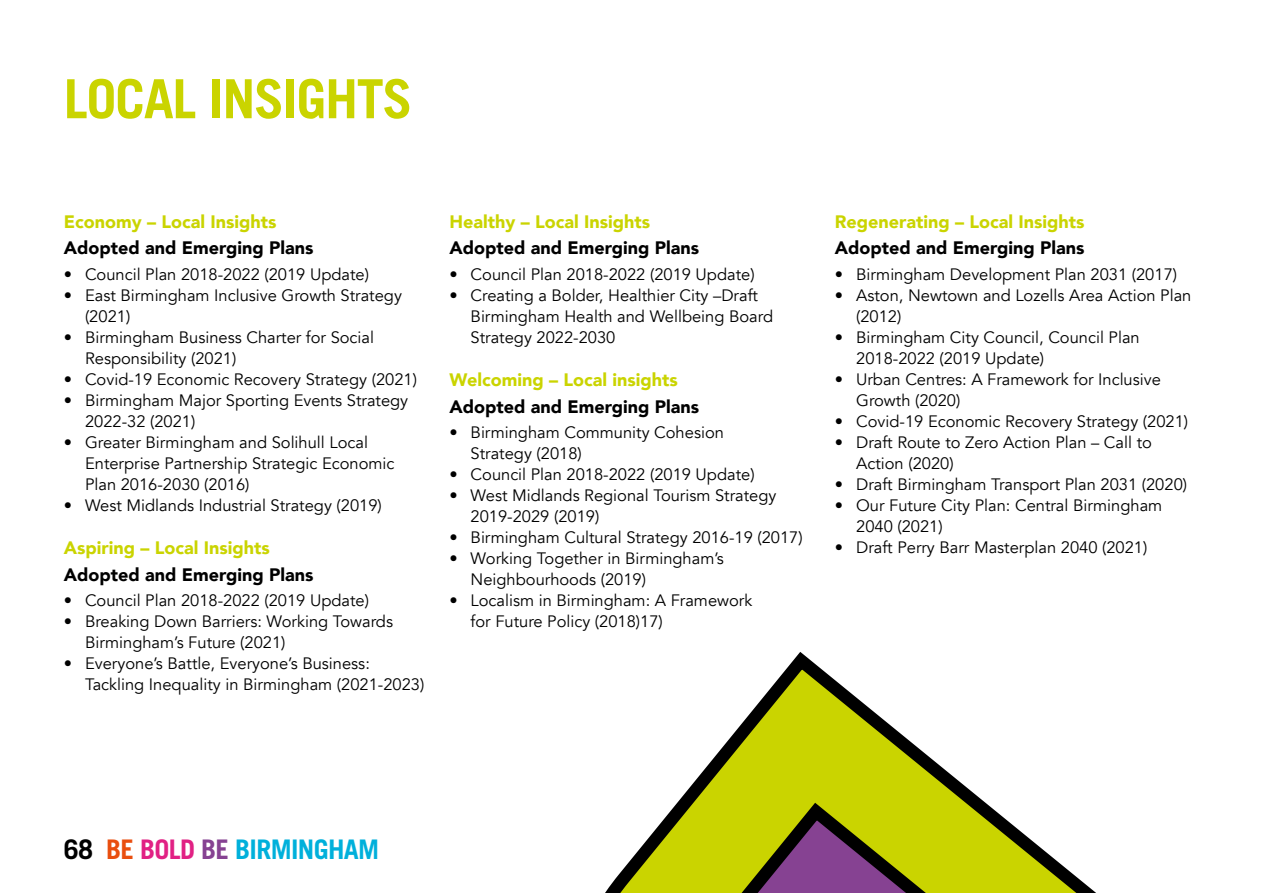
<style>
.page{position:relative;width:1263px;height:893px;background:#fff}
.page>*{position:absolute;margin:0;border:0;box-sizing:border-box;transform-origin:0 0}
.t1{font:700 54px "Trade Gothic";letter-spacing:-.025em;color:#cad400}
.t2{font:700 27px "Trade Gothic";letter-spacing:-.025em;color:#00b0db}
.t3{font:900 18px "Avenir";color:#000}
.t4{font:900 18px "Avenir";color:#cad400}
.t5{font:16.5px/21px "Avenir";color:#000}
.s1{color:#000}
.s2{color:#e94e0f}
.s3{color:#e12184}
.s4{color:#864292}
</style>
<div class="page">
<svg style="left:684px;top:652px;width:291px;height:142px"></svg>
<svg style="left:605px;top:794px;width:491px;height:99px"></svg>
<h1 class="t1" style="left:64px;top:66px;width:350px">LOCAL INSIGHTS</h1>
<p class="t4" style="left:64px;top:206px;width:214px">Economy – Local Insights</p>
<p class="t3" style="left:64px;top:233px;width:251px">Adopted and Emerging Plans</p>
<p class="t5" style="left:64px;top:264px;width:307px">• Council Plan 2018-2022 (2019 Update)</p>
<p class="t5" style="left:85px;top:285px;width:318px;text-indent:-21px">• East Birmingham Inclusive Growth Strategy (2021)</p>
<p class="t5" style="left:85px;top:327px;width:291px;text-indent:-21px">• Birmingham Business Charter for Social<br>Responsibility (2021)</p>
<p class="t5" style="left:64px;top:369px;width:355px">• Covid-19 Economic Recovery Strategy (2021)</p>
<p class="t5" style="left:85px;top:390px;width:325px;text-indent:-21px">• Birmingham Major Sporting Events Strategy<br>2022-32 (2021)</p>
<p class="t5" style="left:85px;top:432px;width:311px;text-indent:-21px">• Greater Birmingham and Solihull Local<br>Enterprise Partnership Strategic Economic<br>Plan 2016-2030 (2016)</p>
<p class="t5" style="left:64px;top:495px;width:320px">• West Midlands Industrial Strategy (2019)</p>
<p class="t4" style="left:64px;top:532px;width:208px">Aspiring – Local Insights</p>
<p class="t3" style="left:64px;top:559px;width:251px">Adopted and Emerging Plans</p>
<p class="t5" style="left:64px;top:590px;width:307px">• Council Plan 2018-2022 (2019 Update)</p>
<p class="t5" style="left:85px;top:611px;width:309px;text-indent:-21px">• Breaking Down Barriers: Working Towards<br>Birmingham’s Future (2021)</p>
<p class="t5" style="left:85px;top:653px;width:341px;text-indent:-21px">• Everyone’s Battle, Everyone’s Business:<br>Tackling Inequality in Birmingham (2021-2023)</p>
<p class="t4" style="left:449px;top:206px;width:202px">Healthy – Local Insights</p>
<p class="t3" style="left:449px;top:233px;width:251px">Adopted and Emerging Plans</p>
<p class="t5" style="left:449px;top:264px;width:307px">• Council Plan 2018-2022 (2019 Update)</p>
<p class="t5" style="left:471px;top:285px;width:304px;text-indent:-21px">• Creating a Bolder, Healthier City –Draft<br>Birmingham Health and Wellbeing Board<br>Strategy 2022-2030</p>
<p class="t4" style="left:449px;top:364px;width:230px">Welcoming – Local insights</p>
<p class="t3" style="left:449px;top:391px;width:251px">Adopted and Emerging Plans</p>
<p class="t5" style="left:471px;top:422px;width:255px;text-indent:-21px">• Birmingham Community Cohesion<br>Strategy (2018)</p>
<p class="t5" style="left:449px;top:464px;width:307px">• Council Plan 2018-2022 (2019 Update)</p>
<p class="t5" style="left:471px;top:485px;width:307px;text-indent:-21px">• West Midlands Regional Tourism Strategy<br>2019-2029 (2019)</p>
<p class="t5" style="left:449px;top:527px;width:355px">• Birmingham Cultural Strategy 2016-19 (2017)</p>
<p class="t5" style="left:471px;top:548px;width:255px;text-indent:-21px">• Working Together in Birmingham’s<br>Neighbourhoods (2019)</p>
<p class="t5" style="left:471px;top:590px;width:283px;text-indent:-21px">• Localism in Birmingham: A Framework for Future Policy (2018)17)</p>
<p class="t4" style="left:835px;top:206px;width:251px">Regenerating – Local Insights</p>
<p class="t3" style="left:835px;top:233px;width:251px">Adopted and Emerging Plans</p>
<p class="t5" style="left:835px;top:264px;width:344px">• Birmingham Development Plan 2031 (2017)</p>
<p class="t5" style="left:856px;top:285px;width:337px;text-indent:-21px">• Aston, Newtown and Lozells Area Action Plan (2012)</p>
<p class="t5" style="left:856px;top:327px;width:285px;text-indent:-21px">• Birmingham City Council, Council Plan<br>2018-2022 (2019 Update)</p>
<p class="t5" style="left:856px;top:369px;width:306px;text-indent:-21px">• Urban Centres: A Framework for Inclusive<br>Growth (2020)</p>
<p class="t5" style="left:835px;top:411px;width:355px">• Covid-19 Economic Recovery Strategy (2021)</p>
<p class="t5" style="left:856px;top:432px;width:297px;text-indent:-21px">• Draft Route to Zero Action Plan – Call to<br>Action (2020)</p>
<p class="t5" style="left:835px;top:474px;width:354px">• Draft Birmingham Transport Plan 2031 (2020)</p>
<p class="t5" style="left:856px;top:495px;width:308px;text-indent:-21px">• Our Future City Plan: Central Birmingham<br>2040 (2021)</p>
<p class="t5" style="left:835px;top:537px;width:314px">• Draft Perry Barr Masterplan 2040 (2021)</p>
<h2 class="t2" style="left:64px;top:833px;width:317px"><span class="s1">68</span> <span class="s2">BE</span> <span class="s3">BOLD</span> <span class="s4">BE</span> BIRMINGHAM</h2>
</div>
